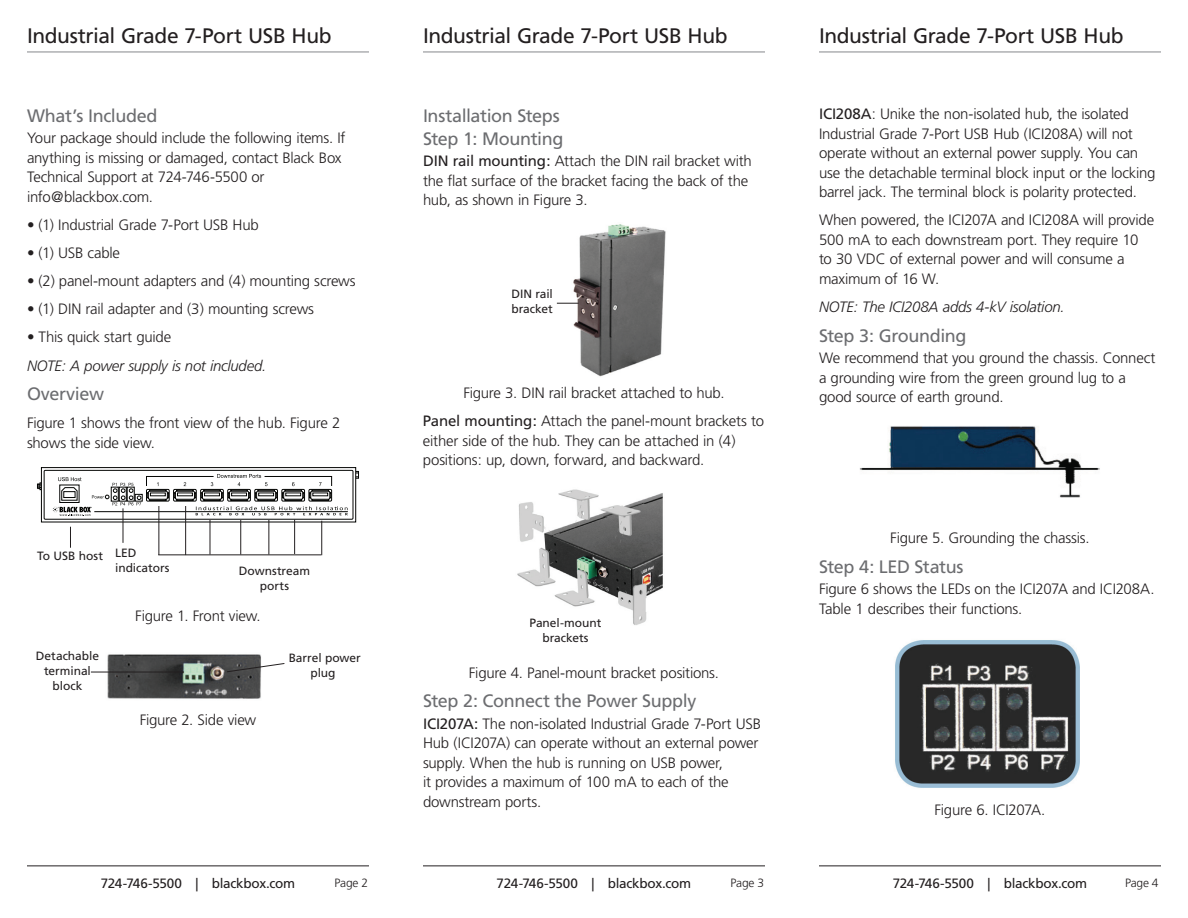
<style>
.page{position:relative;width:1188px;height:918px;background:#fff}
.page>*{position:absolute;margin:0;border:0;box-sizing:border-box;transform-origin:0 0}
.t1{font:21px "Frutiger";letter-spacing:-.02em;color:#231f20}
.t2{font:18px/23.1px "Frutiger";letter-spacing:-.02em;color:#6c6d70}
.t3{font:300 15px/19.5px "Frutiger";letter-spacing:-.02em;color:#231f20}
.t4{font:italic 300 15px "Frutiger";letter-spacing:-.015em;color:#231f20}
.t5{font:13.5px "Frutiger";letter-spacing:-.02em;color:#231f20}
.t6{font:12px/15px "Frutiger";letter-spacing:-.005em;color:#231f20;text-align:center}
.t7{font:300 12px "Frutiger";letter-spacing:-.015em;color:#231f20}
.s1{font-weight:400}
</style>
<div class="page">
<hr style="left:27px;top:51px;width:342px;height:2px;background:#939598">
<hr style="left:819px;top:51px;width:342px;height:2px;background:#939598">
<hr style="left:423px;top:51px;width:342px;height:2px;background:#939598">
<hr style="left:819px;top:866px;width:342px;height:1px;background:#231f20">
<hr style="left:27px;top:866px;width:342px;height:1px;background:#231f20">
<hr style="left:423px;top:866px;width:342px;height:1px;background:#231f20">
<div style="left:44px;top:470px;width:309px;height:50px;border:1px solid #040503"></div>
<svg style="left:52px;top:474px;width:296px;height:42px"></svg>
<div style="left:41px;top:467px;width:315px;height:55px;border:1px solid #040503"></div>
<svg style="left:355px;top:471px;width:4px;height:8px"></svg>
<svg style="left:37px;top:482px;width:5px;height:8px"></svg>
<svg style="left:70px;top:527px;width:1px;height:21px"></svg>
<hr style="left:123px;top:508px;width:1px;height:35px;background:#231f20">
<hr style="left:210px;top:520px;width:1px;height:34px;background:#231f20">
<hr style="left:321px;top:521px;width:1px;height:34px;background:#231f20">
<hr style="left:268px;top:520px;width:1px;height:34px;background:#231f20">
<hr style="left:240px;top:520px;width:1px;height:34px;background:#231f20">
<hr style="left:158px;top:554px;width:163px;height:1px;background:#231f20">
<hr style="left:185px;top:506px;width:1px;height:49px;background:#231f20">
<hr style="left:159px;top:506px;width:1px;height:49px;background:#231f20">
<hr style="left:294px;top:520px;width:1px;height:34px;background:#231f20">
<img style="left:105px;top:654px;width:156px;height:45px">
<hr style="left:91px;top:672px;width:93px;height:1px;background:#231f20">
<svg style="left:226px;top:663px;width:59px;height:10px"></svg>
<img style="left:571px;top:224px;width:95px;height:153px">
<svg style="left:557px;top:303px;width:22px;height:1px"></svg>
<img style="left:517px;top:489px;width:146px;height:136px">
<img style="left:895px;top:640px;width:185px;height:148px">
<img style="left:859px;top:426px;width:241px;height:72px">
<h1 class="t1" style="left:27px;top:23px;width:306px">Industrial Grade 7-Port USB Hub</h1>
<h1 class="t1" style="left:423px;top:23px;width:306px">Industrial Grade 7-Port USB Hub</h1>
<h1 class="t1" style="left:819px;top:23px;width:306px">Industrial Grade 7-Port USB Hub</h1>
<p class="t2" style="left:27px;top:104px;width:132px">What’s Included</p>
<p class="t3" style="left:27px;top:128px;width:320px">Your package should include the following items. If anything is missing or damaged, contact Black Box Technical Support at 724-746-5500 or info@blackbox.com.</p>
<p class="t3" style="left:27px;top:215px;width:233px">• (1) Industrial Grade 7-Port USB Hub</p>
<p class="t3" style="left:27px;top:243px;width:95px">• (1) USB cable</p>
<p class="t3" style="left:27px;top:271px;width:330px">• (2) panel-mount adapters and (4) mounting screws</p>
<p class="t3" style="left:27px;top:300px;width:289px">• (1) DIN rail adapter and (3) mounting screws</p>
<p class="t3" style="left:27px;top:328px;width:146px">• This quick start guide</p>
<p class="t4" style="left:27px;top:357px;width:241px">NOTE: A power supply is not included.</p>
<p class="t2" style="left:27px;top:382px;width:79px">Overview</p>
<p class="t3" style="left:27px;top:414px;width:315px">Figure 1 shows the front view of the hub. Figure 2 shows the side view.</p>
<p class="t6" style="left:115px;top:551px;width:56px;line-height:11.2px;text-align:left;text-indent:-78px">To USB host LED indicators</p>
<p class="t6" style="left:239px;top:563px;width:73px">Downstream ports</p>
<p class="t3" style="left:135px;top:606px;width:127px">Figure 1. Front view.</p>
<p class="t6" style="left:36px;top:649px;width:65px">Detachable terminal block</p>
<p class="t6" style="left:289px;top:650px;width:74px">Barrel power plug</p>
<p class="t3" style="left:140px;top:710px;width:118px">Figure 2. Side view</p>
<p class="t2" style="left:423px;top:104px;width:142px">Installation Steps<br>Step 1: Mounting</p>
<p class="t3" style="left:423px;top:152px;width:330px"><span class="s1">DIN rail mounting:</span> Attach the DIN rail bracket with the flat surface of the bracket facing the back of the hub, as shown in Figure 3.</p>
<p class="t6" style="left:511px;top:286px;width:43px;text-align:left">DIN rail bracket</p>
<p class="t3" style="left:423px;top:379px;width:343px;line-height:28.2px;text-align:center">Figure 3. DIN rail bracket attached to hub.<br><span class="s1">Panel mounting:</span> Attach the panel-mount brackets to</p>
<p class="t3" style="left:423px;top:431px;width:314px">either side of the hub. They can be attached in (4) positions: up, down, forward, and backward.</p>
<p class="t6" style="left:530px;top:615px;width:73px">Panel-mount brackets</p>
<p class="t3" style="left:469px;top:663px;width:252px">Figure 4. Panel-mount bracket positions.</p>
<p class="t2" style="left:423px;top:689px;width:275px">Step 2: Connect the Power Supply</p>
<p class="t3" style="left:423px;top:714px;width:340px"><span class="s1">ICI207A:</span> The non-isolated Industrial Grade 7-Port USB Hub (ICI207A) can operate without an external power supply. When the hub is running on USB power,<br>it provides a maximum of 100 mA to each of the downstream ports.</p>
<p class="t3" style="left:819px;top:105px;width:338px"><span class="s1">ICI208A</span>: Unike the non-isolated hub, the isolated Industrial Grade 7-Port USB Hub (ICI208A) will not operate without an external power supply. You can use the detachable terminal block input or the locking barrel jack. The terminal block is polarity protected.</p>
<p class="t3" style="left:819px;top:211px;width:337px">When powered, the ICI207A and ICI208A will provide 500 mA to each downstream port. They require 10 to 30 VDC of external power and will consume a maximum of 16 W.</p>
<p class="t4" style="left:819px;top:298px;width:247px">NOTE: The ICI208A adds 4-kV isolation.</p>
<p class="t2" style="left:819px;top:324px;width:149px">Step 3: Grounding</p>
<p class="t3" style="left:819px;top:349px;width:338px">We recommend that you ground the chassis. Connect a grounding wire from the green ground lug to a good source of earth ground.</p>
<p class="t3" style="left:890px;top:528px;width:201px">Figure 5. Grounding the chassis.</p>
<p class="t2" style="left:819px;top:555px;width:146px">Step 4: LED Status</p>
<p class="t3" style="left:819px;top:580px;width:337px">Figure 6 shows the LEDs on the ICI207A and ICI208A.<br>Table 1 describes their functions.</p>
<p class="t3" style="left:935px;top:801px;width:112px">Figure 6. ICI207A.</p>
<p class="t5" style="left:101px;top:875px;width:196px">724-746-5500 | blackbox.com</p>
<p class="t5" style="left:497px;top:875px;width:196px">724-746-5500 | blackbox.com</p>
<p class="t5" style="left:893px;top:875px;width:196px">724-746-5500 | blackbox.com</p>
<p class="t7" style="left:335px;top:876px;width:35px">Page 2</p>
<p class="t7" style="left:731px;top:876px;width:35px">Page 3</p>
<p class="t7" style="left:1125px;top:876px;width:35px">Page 4</p>
</div>
